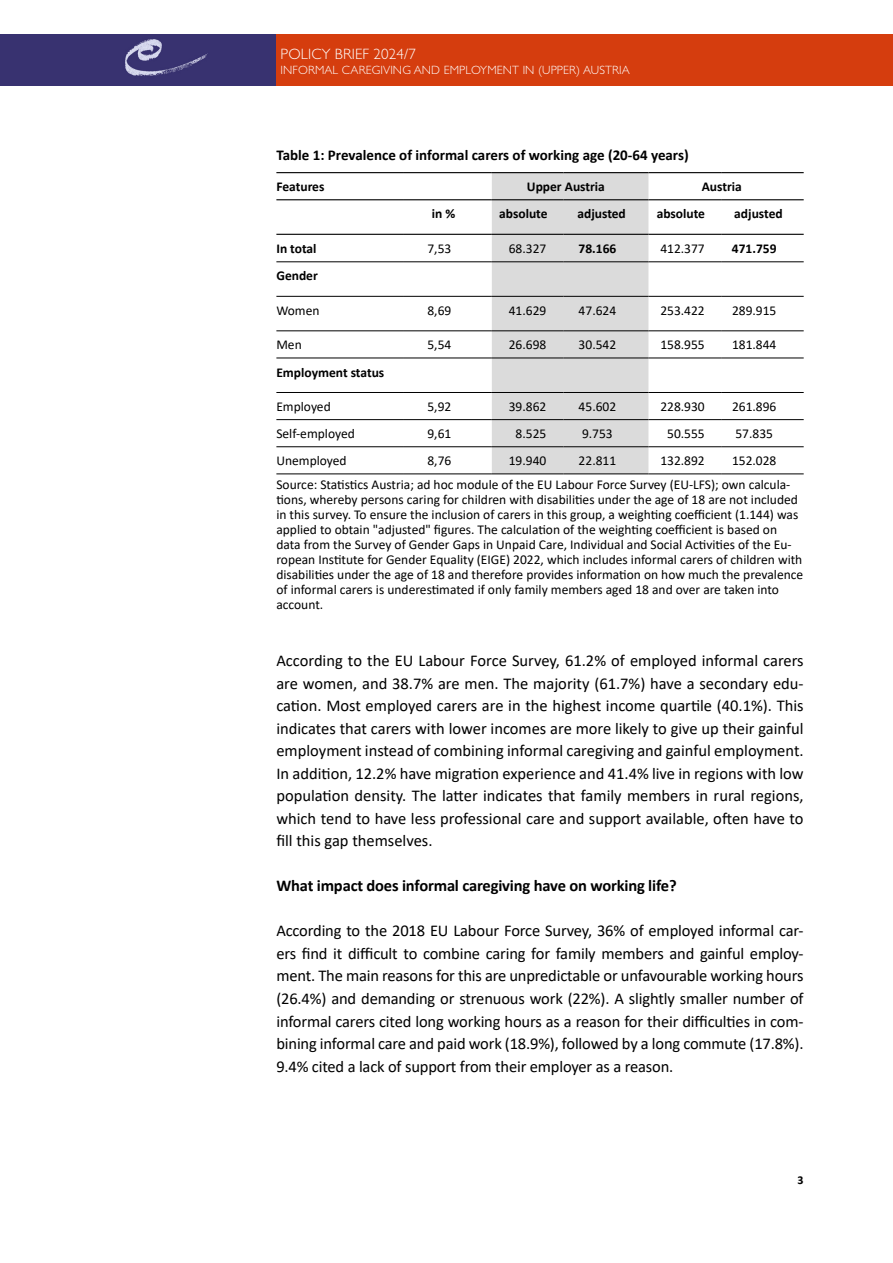
<style>
.page{position:relative;width:893px;height:1263px;background:#fff}
.page>*{position:absolute;margin:0;border:0;box-sizing:border-box;transform-origin:0 0}
.t1{font:16.5px/22.5px "Calibri";letter-spacing:-.01em;color:#000;text-align:justify}
.t2{font:700 16.5px "Calibri";letter-spacing:-.01em;color:#000}
.t3{font:700 15px "Calibri";color:#000}
.t4{font:300 15px "Gill Sans Std";letter-spacing:.01em;color:#fff}
.t5{font:13.5px/15px "Calibri";color:#000}
.t6{font:700 13.5px "Calibri";color:#000}
.t7{font:300 12px "Gill Sans Std";letter-spacing:.01em;color:#fff}
.t8{font:700 12px "Calibri";color:#000}
</style>
<div class="page">
<div style="left:0;top:34px;width:276px;height:51px;background:#383270"></div>
<div style="left:276px;top:34px;width:617px;height:51px;background:#d53d0e"></div>
<div style="left:492px;top:173px;width:156px;height:301px;background:#dbdbdb"></div>
<hr style="left:276px;top:172px;width:128px;height:1px;background:#000">
<hr style="left:404px;top:172px;width:88px;height:1px;background:#000">
<hr style="left:492px;top:172px;width:71px;height:1px;background:#000">
<hr style="left:563px;top:172px;width:85px;height:1px;background:#000">
<hr style="left:648px;top:172px;width:74px;height:1px;background:#000">
<hr style="left:722px;top:172px;width:82px;height:1px;background:#000">
<hr style="left:276px;top:199px;width:128px;height:1px;background:#000">
<hr style="left:404px;top:199px;width:88px;height:1px;background:#000">
<hr style="left:492px;top:199px;width:71px;height:1px;background:#000">
<hr style="left:563px;top:199px;width:85px;height:1px;background:#000">
<hr style="left:648px;top:199px;width:74px;height:1px;background:#000">
<hr style="left:722px;top:199px;width:82px;height:1px;background:#000">
<hr style="left:276px;top:234px;width:128px;height:1px;background:#000">
<hr style="left:404px;top:234px;width:88px;height:1px;background:#000">
<hr style="left:492px;top:234px;width:71px;height:1px;background:#000">
<hr style="left:563px;top:234px;width:85px;height:1px;background:#000">
<hr style="left:648px;top:234px;width:74px;height:1px;background:#000">
<hr style="left:722px;top:234px;width:82px;height:1px;background:#000">
<hr style="left:276px;top:262px;width:128px;height:1px;background:#000">
<hr style="left:404px;top:262px;width:88px;height:1px;background:#000">
<hr style="left:492px;top:262px;width:71px;height:1px;background:#000">
<hr style="left:563px;top:262px;width:85px;height:1px;background:#000">
<hr style="left:648px;top:262px;width:74px;height:1px;background:#000">
<hr style="left:722px;top:262px;width:82px;height:1px;background:#000">
<hr style="left:276px;top:296px;width:128px;height:1px;background:#000">
<hr style="left:404px;top:296px;width:88px;height:1px;background:#000">
<hr style="left:492px;top:296px;width:71px;height:1px;background:#000">
<hr style="left:563px;top:296px;width:85px;height:1px;background:#000">
<hr style="left:648px;top:296px;width:74px;height:1px;background:#000">
<hr style="left:722px;top:296px;width:82px;height:1px;background:#000">
<hr style="left:276px;top:331px;width:128px;height:1px;background:#000">
<hr style="left:404px;top:331px;width:88px;height:1px;background:#000">
<hr style="left:492px;top:331px;width:71px;height:1px;background:#000">
<hr style="left:563px;top:331px;width:85px;height:1px;background:#000">
<hr style="left:648px;top:331px;width:74px;height:1px;background:#000">
<hr style="left:722px;top:331px;width:82px;height:1px;background:#000">
<hr style="left:276px;top:358px;width:128px;height:1px;background:#000">
<hr style="left:404px;top:358px;width:88px;height:1px;background:#000">
<hr style="left:492px;top:358px;width:71px;height:1px;background:#000">
<hr style="left:563px;top:358px;width:85px;height:1px;background:#000">
<hr style="left:648px;top:358px;width:74px;height:1px;background:#000">
<hr style="left:722px;top:358px;width:82px;height:1px;background:#000">
<hr style="left:276px;top:392px;width:128px;height:1px;background:#000">
<hr style="left:404px;top:392px;width:88px;height:1px;background:#000">
<hr style="left:492px;top:392px;width:71px;height:1px;background:#000">
<hr style="left:563px;top:392px;width:85px;height:1px;background:#000">
<hr style="left:648px;top:392px;width:74px;height:1px;background:#000">
<hr style="left:722px;top:392px;width:82px;height:1px;background:#000">
<hr style="left:276px;top:419px;width:128px;height:1px;background:#000">
<hr style="left:404px;top:419px;width:88px;height:1px;background:#000">
<hr style="left:492px;top:419px;width:71px;height:1px;background:#000">
<hr style="left:563px;top:419px;width:85px;height:1px;background:#000">
<hr style="left:648px;top:419px;width:74px;height:1px;background:#000">
<hr style="left:722px;top:419px;width:82px;height:1px;background:#000">
<hr style="left:276px;top:446px;width:128px;height:1px;background:#000">
<hr style="left:404px;top:446px;width:88px;height:1px;background:#000">
<hr style="left:492px;top:446px;width:71px;height:1px;background:#000">
<hr style="left:563px;top:446px;width:85px;height:1px;background:#000">
<hr style="left:648px;top:446px;width:74px;height:1px;background:#000">
<hr style="left:722px;top:446px;width:82px;height:1px;background:#000">
<hr style="left:276px;top:474px;width:128px;height:1px;background:#000">
<hr style="left:404px;top:474px;width:88px;height:1px;background:#000">
<hr style="left:492px;top:474px;width:71px;height:1px;background:#000">
<hr style="left:563px;top:474px;width:85px;height:1px;background:#000">
<hr style="left:648px;top:474px;width:74px;height:1px;background:#000">
<hr style="left:722px;top:474px;width:82px;height:1px;background:#000">
<p class="t4" style="left:281px;top:45px;width:137px">POLICY BRIEF 2024/7</p>
<p class="t7" style="left:281px;top:63px;width:351px">INFORMAL CAREGIVING AND EMPLOYMENT IN (UPPER) AUSTRIA</p>
<p class="t3" style="left:276px;top:144px;width:414px">Table 1: Prevalence of informal carers of working age (20-64 years)</p>
<p class="t6" style="left:276px;top:177px;width:50px">Features</p>
<p class="t6" style="left:527px;top:177px;width:80px">Upper Austria</p>
<p class="t6" style="left:702px;top:177px;width:42px">Austria</p>
<p class="t6" style="left:432px;top:204px;width:25px">in %</p>
<p class="t6" style="left:499px;top:204px;width:50px">absolute</p>
<p class="t6" style="left:577px;top:204px;width:50px">adjusted</p>
<p class="t6" style="left:657px;top:204px;width:50px">absolute</p>
<p class="t6" style="left:734px;top:204px;width:50px">adjusted</p>
<p class="t6" style="left:276px;top:239px;width:42px">In total</p>
<p class="t5" style="left:427px;top:241px;width:25px">7,53</p>
<p class="t5" style="left:509px;top:241px;width:39px">68.327</p>
<p class="t6" style="left:578px;top:239px;width:39px">78.166</p>
<p class="t5" style="left:660px;top:241px;width:46px">412.377</p>
<p class="t6" style="left:732px;top:239px;width:46px">471.759</p>
<p class="t6" style="left:276px;top:266px;width:43px">Gender</p>
<p class="t5" style="left:276px;top:303px;width:45px">Women</p>
<p class="t5" style="left:427px;top:303px;width:25px">8,69</p>
<p class="t5" style="left:509px;top:303px;width:39px">41.629</p>
<p class="t5" style="left:579px;top:303px;width:39px">47.624</p>
<p class="t5" style="left:660px;top:303px;width:46px">253.422</p>
<p class="t5" style="left:732px;top:303px;width:46px">289.915</p>
<p class="t5" style="left:276px;top:337px;width:27px">Men</p>
<p class="t5" style="left:427px;top:337px;width:25px">5,54</p>
<p class="t5" style="left:509px;top:337px;width:39px">26.698</p>
<p class="t5" style="left:579px;top:337px;width:39px">30.542</p>
<p class="t5" style="left:660px;top:337px;width:46px">158.955</p>
<p class="t5" style="left:732px;top:337px;width:46px">181.844</p>
<p class="t6" style="left:276px;top:363px;width:109px">Employment status</p>
<p class="t5" style="left:276px;top:399px;width:56px">Employed</p>
<p class="t5" style="left:427px;top:399px;width:25px">5,92</p>
<p class="t5" style="left:509px;top:399px;width:39px">39.862</p>
<p class="t5" style="left:579px;top:399px;width:39px">45.602</p>
<p class="t5" style="left:660px;top:399px;width:46px">228.930</p>
<p class="t5" style="left:732px;top:399px;width:46px">261.896</p>
<p class="t5" style="left:276px;top:426px;width:80px">Self-employed</p>
<p class="t5" style="left:427px;top:426px;width:25px">9,61</p>
<p class="t5" style="left:516px;top:426px;width:32px">8.525</p>
<p class="t5" style="left:582px;top:426px;width:32px">9.753</p>
<p class="t5" style="left:667px;top:426px;width:39px">50.555</p>
<p class="t5" style="left:735px;top:426px;width:39px">57.835</p>
<p class="t5" style="left:276px;top:453px;width:72px">Unemployed</p>
<p class="t5" style="left:427px;top:453px;width:25px">8,76</p>
<p class="t5" style="left:509px;top:453px;width:39px">19.940</p>
<p class="t5" style="left:579px;top:453px;width:39px">22.811</p>
<p class="t5" style="left:660px;top:453px;width:46px">132.892</p>
<p class="t5" style="left:276px;top:449px;width:515px;line-height:23.7px;text-indent:456px">152.028<br>Source: Statistics Austria; ad hoc module of the EU Labour Force Survey (EU-LFS); own calcula-</p>
<p class="t5" style="left:276px;top:492px;width:528px">tions, whereby persons caring for children with disabilities under the age of 18 are not included in this survey. To ensure the inclusion of carers in this group, a weighting coefficient (1.144) was applied to obtain "adjusted" figures. The calculation of the weighting coefficient is based on data from the Survey of Gender Gaps in Unpaid Care, Individual and Social Activities of the Eu&shy;ropean Institute for Gender Equality (EIGE) 2022, which includes informal carers of children with disabilities under the age of 18 and therefore provides information on how much the prevalence of informal carers is underestimated if only family members aged 18 and over are taken into account.</p>
<p class="t1" style="left:276px;top:649px;width:529px">According to the EU Labour Force Survey, 61.2% of employed informal carers are women, and 38.7% are men. The majority (61.7%) have a secondary edu&shy;cation. Most employed carers are in the highest income quartile (40.1%). This indicates that carers with lower incomes are more likely to give up their gainful employment instead of combining informal caregiving and gainful employment.<br>In addition, 12.2% have migration experience and 41.4% live in regions with low population density. The latter indicates that family members in rural regions, which tend to have less professional care and support available, often have to fill this gap themselves.</p>
<p class="t2" style="left:276px;top:874px;width:402px">What impact does informal caregiving have on working life?</p>
<p class="t1" style="left:276px;top:919px;width:529px">According to the 2018 EU Labour Force Survey, 36% of employed informal car&shy;ers find it difficult to combine caring for family members and gainful employ&shy;ment. The main reasons for this are unpredictable or unfavourable working hours (26.4%) and demanding or strenuous work (22%). A slightly smaller number of informal carers cited long working hours as a reason for their difficulties in com&shy;bining informal care and paid work (18.9%), followed by a long commute (17.8%).<br>9.4% cited a lack of support from their employer as a reason.</p>
<p class="t8" style="left:798px;top:1171px;width:8px">3</p>
</div>
